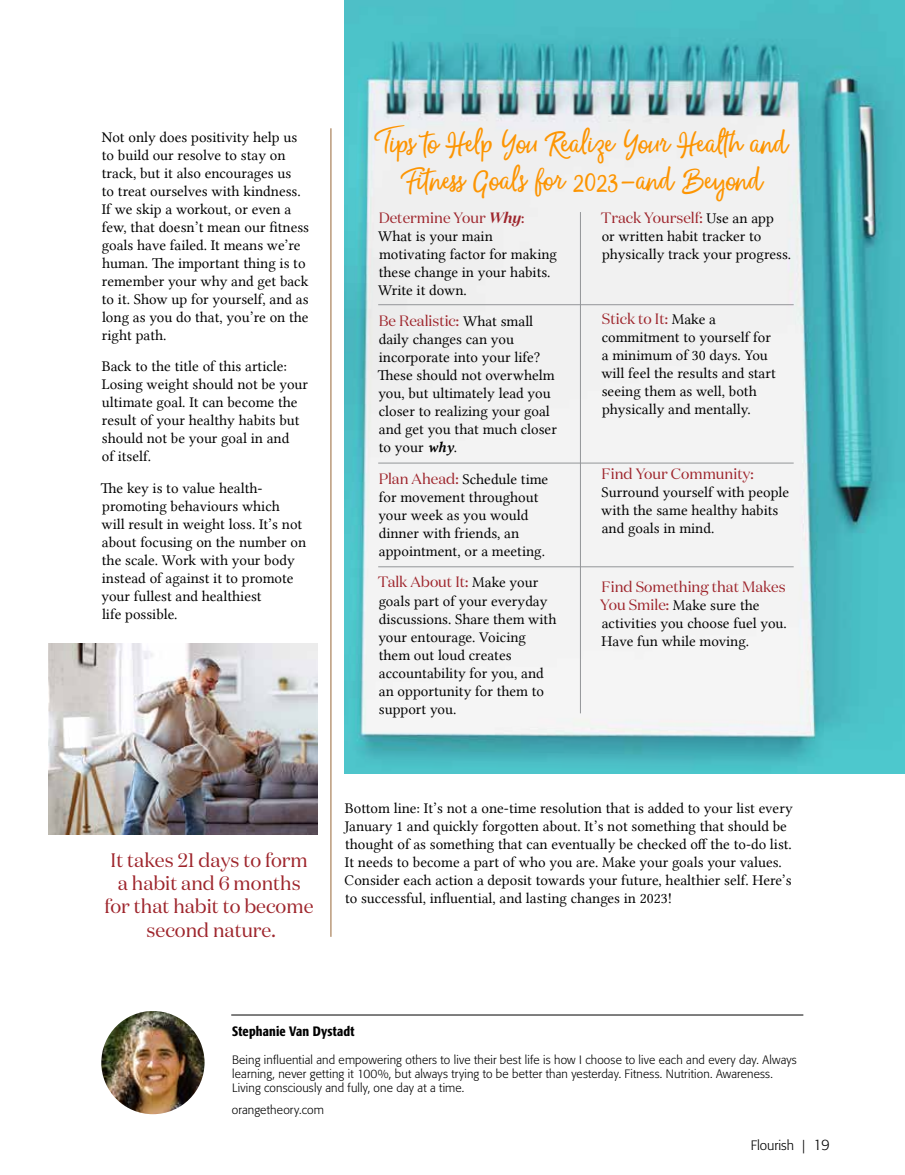
<style>
.page{position:relative;width:905px;height:1175px;background:#fff}
.page>*{position:absolute;margin:0;border:0;box-sizing:border-box;transform-origin:0 0}
.t1{font:31.5px/37.8px "Money Penny Script";color:#fd9502;text-align:center}
.t2{font:19.5px/23.4px "Domaine Disp";color:#9e252c;text-align:center}
.t3{font:15px/18px "Lin Libertine";color:#000}
.t4{font:15px "Domaine Disp";color:#9e252c}
.t5{font:500 condensed 13.5px "Formata";letter-spacing:.01em;color:#000}
.t6{font:300 13.5px "Formata";color:#000}
.t7{font:300 12px/14.4px "Formata";letter-spacing:.01em;color:#000}
.s1{font-weight:600;font-style:italic}
.s2{font-family:"Lin Libertine";color:#000}
.s3{font-family:"Lin Libertine ZI"}
.s4{font-family:"Domaine Disp";color:#9e252c}
.s5{font-size:15px}
</style>
<div class="page">
<img style="left:344px;top:0;width:560px;height:774px">
<img style="left:49px;top:643px;width:268px;height:192px">
<hr style="left:330px;top:128px;width:1px;height:808px;background:#976737">
<hr style="left:378px;top:304px;width:415px;height:1px;background:#939598">
<hr style="left:378px;top:463px;width:415px;height:1px;background:#939598">
<hr style="left:580px;top:212px;width:1px;height:501px;background:#939598">
<hr style="left:378px;top:566px;width:415px;height:1px;background:#939598">
<img style="left:101px;top:1011px;width:103px;height:103px;border-radius:52px">
<hr style="left:231px;top:1014px;width:572px;height:1px;background:#000">
<p class="t3" style="left:102px;top:128px;width:209px">Not only does positivity help us to build our resolve to stay on track, but it also encourages us<br>to treat ourselves with kindness.<br>If we skip a workout, or even a few, that doesn’t mean our fitness goals have failed. It means we’re human. The important thing is to remember your why and get back to it. Show up for yourself, and as long as you do that, you’re on the right path.</p>
<p class="t3" style="left:102px;top:357px;width:208px">Back to the title of this article:<br>Losing weight should not be your ultimate goal. It can become the result of your healthy habits but should not be your goal in and<br>of itself.</p>
<p class="t3" style="left:101px;top:479px;width:207px">The key is to value health&shy;promoting behaviours which<br>will result in weight loss. It’s not about focusing on the number on the scale. Work with your body instead of against it to promote your fullest and healthiest<br>life possible.</p>
<h1 class="t1" style="left:377px;top:124px;width:411px">Tips to Help You Realize Your Health and<br>Fitness Goals for 2023—and Beyond</h1>
<p class="t4" style="left:378px;top:208px;width:147px">Determine Your <span class="s1">Why</span>:</p>
<p class="t3" style="left:378px;top:227px;width:180px">What is your main motivating factor for making these change in your habits.<br>Write it down.</p>
<p class="t4" style="left:378px;top:312px;width:156px">Be Realistic: <span class="s2">What small</span></p>
<p class="t3" style="left:378px;top:330px;width:181px">daily changes can you incorporate into your life?<br>These should not overwhelm you, but ultimately lead you closer to realizing your goal and get you that much closer to your <span class="s3">why</span>.</p>
<p class="t3" style="left:378px;top:470px;width:171px"><span class="s4">Plan Ahead:</span> Schedule time for movement throughout your week as you would dinner with friends, an appointment, or a meeting.</p>
<p class="t4" style="left:378px;top:573px;width:162px">Talk About It: <span class="s2">Make your</span></p>
<p class="t3" style="left:378px;top:591px;width:179px">goals part of your everyday discussions. Share them with your entourage. Voicing them out loud creates accountability for you, and an opportunity for them to support you.</p>
<p class="t4" style="left:600px;top:208px;width:175px">Track Yourself: <span class="s2">Use an app</span></p>
<p class="t3" style="left:601px;top:227px;width:191px">or written habit tracker to physically track your progress.</p>
<p class="t4" style="left:602px;top:309px;width:116px">Stick to It: <span class="s2">Make a</span></p>
<p class="t3" style="left:601px;top:328px;width:176px">commitment to yourself for a minimum of 30 days. You will feel the results and start seeing them as well, both physically and mentally.</p>
<p class="t4" style="left:601px;top:465px;width:154px">Find Your Community:</p>
<p class="t3" style="left:601px;top:483px;width:189px">Surround yourself with people with the same healthy habits and goals in mind.</p>
<p class="t4" style="left:601px;top:577px;width:186px">Find Something that Makes</p>
<p class="t3" style="left:600px;top:596px;width:188px"><span class="s4">You Smile:</span> Make sure the activities you choose fuel you.<br>Have fun while moving.</p>
<h2 class="t2" style="left:105px;top:847px;width:210px">It takes 21 days to form a habit and 6 months for that habit to become second nature.</h2>
<p class="t3" style="left:344px;top:798px;width:450px">Bottom line: It’s not a one-time resolution that is added to your list every January 1 and quickly forgotten about. It’s not something that should be thought of as something that can eventually be checked off the to-do list.<br>It needs to become a part of who you are. Make your goals your values.<br>Consider each action a deposit towards your future, healthier self. Here’s to successful, influential, and lasting changes in 2023!</p>
<p class="t5" style="left:232px;top:1022px;width:124px">Stephanie Van Dystadt</p>
<p class="t7" style="left:232px;top:1052px;width:566px">Being influential and empowering others to live their best life is how I choose to live each and every day. Always learning, never getting it 100%, but always trying to be better than yesterday. Fitness. Nutrition. Awareness.<br>Living consciously and fully, one day at a time.</p>
<p class="t7" style="left:232px;top:1102px;width:94px">orangetheory.com</p>
<p class="t6" style="left:750px;top:1137px;width:81px">Flourish | <span class="s5">19</span></p>
</div>
